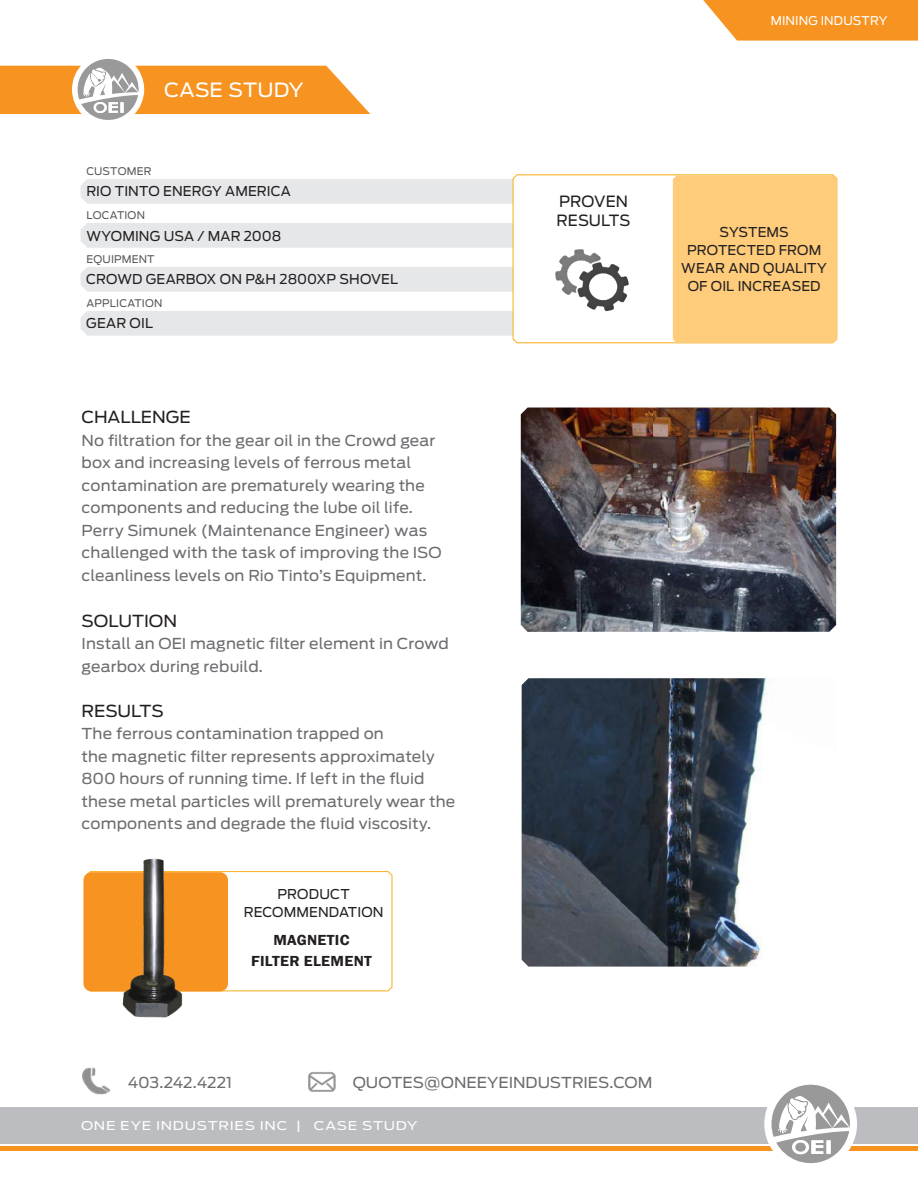
<style>
.page{position:relative;width:918px;height:1188px;background:#fff}
.page>*{position:absolute;margin:0;border:0;box-sizing:border-box;transform-origin:0 0}
.t1{font:19.5px "Antenna";letter-spacing:.005em;color:#fff;scale:1.05 1}
.t2{font:16.5px "Antenna";letter-spacing:-.005em;color:#231f20;scale:1.05 1}
.t3{font:15.45px/18.5px "Antenna";color:#231f20}
.t4{font:15px/22.5px "Antenna";letter-spacing:.005em;color:#6c6d70;scale:1.05 1}
.t5{font:600 15px "Franklin Gothic";letter-spacing:.015em;color:#231f20;scale:1.05 1}
.t6{font:15px "Antenna";letter-spacing:-.015em;color:#6c6d70;scale:1.05 1}
.t7{font:13.5px/18px "Antenna";letter-spacing:.01em;color:#231f20;text-align:center}
.t8{font:12px "Antenna";letter-spacing:.05em;color:#fff;scale:1.2 1}
.t9{font:12px "Antenna";letter-spacing:.01em;color:#fff}
.t10{font:10.5px "Antenna";letter-spacing:.015em;color:#57585a}
</style>
<div class="page">
<img style="left:82px;top:1067px;width:29px;height:28px">
<img style="left:308px;top:1072px;width:28px;height:20px">
<div style="left:0;top:1107px;width:918px;height:37px;background:#bcbdc0"></div>
<hr style="left:0;top:1147px;width:918px;height:4px;background:#f79321">
<div style="left:764px;top:1078px;width:93px;height:92px;background:#fff;border-radius:50%"></div>
<svg style="left:771px;top:1084px;width:79px;height:80px"></svg>
<svg style="left:0;top:59px;width:370px;height:61px"></svg>
<div style="left:80px;top:267px;width:432px;height:25px;background:#e6e7e9"></div>
<div style="left:80px;top:311px;width:432px;height:25px;background:#e6e7e9"></div>
<div style="left:81px;top:179px;width:431px;height:25px;background:#e6e7e9"></div>
<div style="left:81px;top:223px;width:431px;height:25px;background:#e6e7e9"></div>
<svg style="left:512px;top:174px;width:322px;height:169px"></svg>
<div style="left:673px;top:175px;width:164px;height:168px;background:#fecc7b"></div>
<img style="left:547px;top:238px;width:89px;height:85px">
<svg style="left:703px;top:0;width:215px;height:41px;background:#f79c34"></svg>
<img style="left:521px;top:408px;width:315px;height:224px">
<img style="left:522px;top:678px;width:251px;height:289px">
<svg style="left:89px;top:871px;width:304px;height:121px"></svg>
<div style="left:83px;top:872px;width:145px;height:120px;background:#f79321;border-radius:8px"></div>
<img style="left:105px;top:859px;width:94px;height:159px">
<h1 class="t1" style="left:164px;top:78px;width:134px">CASE STUDY</h1>
<p class="t9" style="left:771px;top:13px;width:118px">MINING INDUSTRY</p>
<p class="t10" style="left:87px;top:165px;width:66px">CUSTOMER</p>
<p class="t10" style="left:87px;top:208px;width:60px">LOCATION</p>
<p class="t7" style="left:86px;top:182px;width:206px">RIO TINTO ENERGY AMERICA</p>
<p class="t7" style="left:86px;top:227px;width:197px">WYOMING USA / MAR 2008</p>
<p class="t7" style="left:719px;top:224px;width:71px">SYSTEMS</p>
<p class="t7" style="left:681px;top:242px;width:147px">PROTECTED FROM<br>WEAR AND QUALITY<br>OF OIL INCREASED</p>
<p class="t3" style="left:557px;top:192px;width:75px">PROVEN<br>RESULTS</p>
<p class="t10" style="left:86px;top:253px;width:70px">EQUIPMENT</p>
<p class="t10" style="left:86px;top:297px;width:78px">APPLICATION</p>
<p class="t7" style="left:86px;top:270px;width:313px">CROWD GEARBOX ON P&amp;H 2800XP SHOVEL</p>
<p class="t7" style="left:86px;top:314px;width:68px">GEAR OIL</p>
<p class="t2" style="left:82px;top:407px;width:105px">CHALLENGE</p>
<p class="t4" style="left:82px;top:429px;width:338px">No filtration for the gear oil in the Crowd gear box and increasing levels of ferrous metal contamination are prematurely wearing the components and reducing the lube oil life.</p>
<p class="t4" style="left:82px;top:519px;width:344px">Perry Simunek (Maintenance Engineer) was challenged with the task of improving the ISO cleanliness levels on Rio Tinto’s Equipment.</p>
<p class="t2" style="left:82px;top:611px;width:93px">SOLUTION</p>
<p class="t4" style="left:82px;top:632px;width:351px">Install an OEI magnetic filter element in Crowd gearbox during rebuild.</p>
<p class="t2" style="left:82px;top:701px;width:80px">RESULTS</p>
<p class="t4" style="left:82px;top:722px;width:289px">The ferrous contamination trapped on</p>
<p class="t4" style="left:82px;top:745px;width:357px">the magnetic filter represents approximately 800 hours of running time. If left in the fluid these metal particles will prematurely wear the components and degrade the fluid viscosity.</p>
<p class="t7" style="left:278px;top:886px;width:74px">PRODUCT</p>
<p class="t7" style="left:244px;top:904px;width:141px">RECOMMENDATION</p>
<p class="t5" style="left:274px;top:931px;width:74px">MAGNETIC</p>
<p class="t5" style="left:251px;top:952px;width:116px">FILTER ELEMENT</p>
<p class="t6" style="left:128px;top:1073px;width:101px">403.242.4221</p>
<p class="t4" style="left:353px;top:1071px;width:287px">QUOTES@ONEEYEINDUSTRIES.COM</p>
<p class="t8" style="left:81px;top:1119px;width:282px">ONE EYE INDUSTRIES INC | CASE STUDY</p>
</div>
